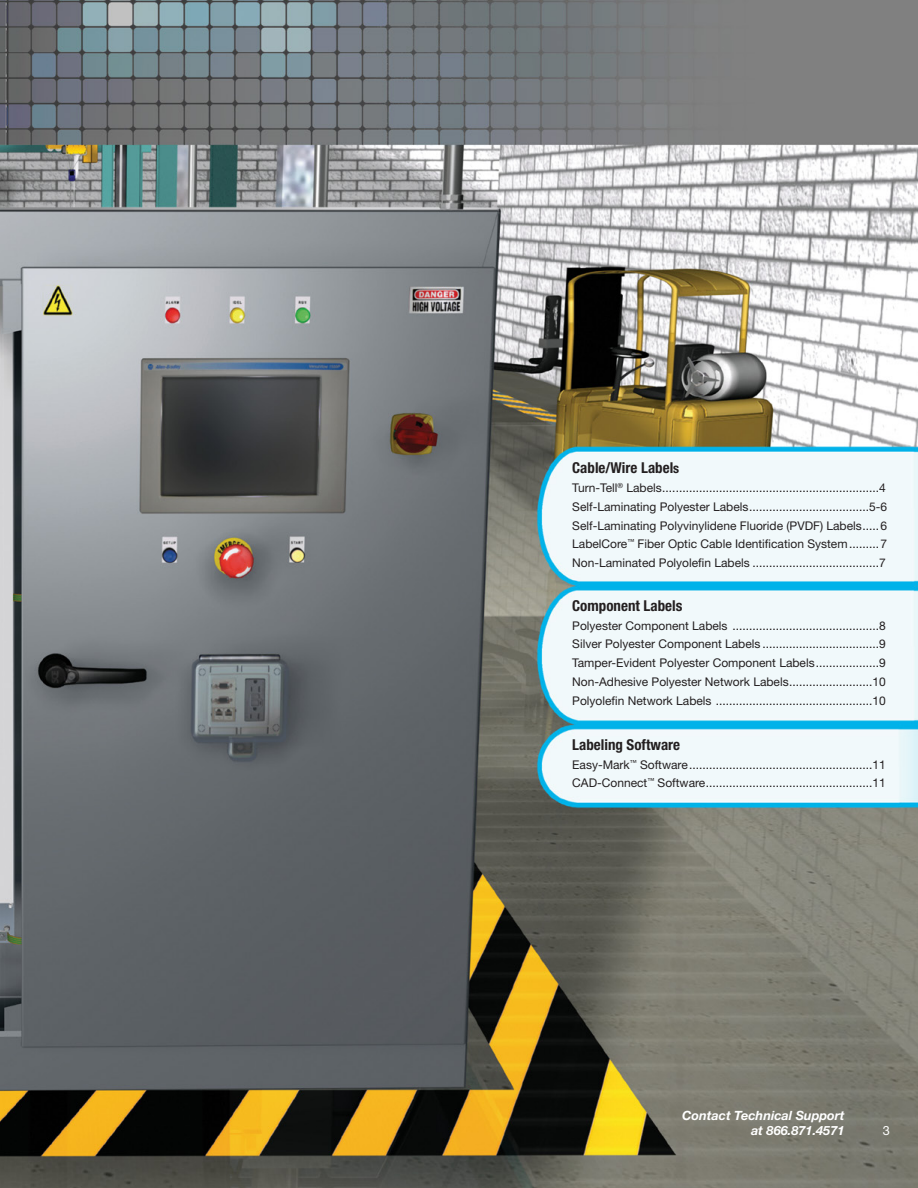
<style>
.page{position:relative;width:918px;height:1188px;background:#fff}
.page>*{position:absolute;margin:0;border:0;box-sizing:border-box;transform-origin:0 0}
.t1{font:700 condensed 15px "Helvetica Neue LT Std";color:#231f20}
.t2{font:italic 700 12.75px "Helvetica Neue LT Std";color:#fff}
.t3{font:12.75px "Helvetica Neue LT Std";color:#fff}
.t4{font:12px "Helvetica Neue LT Std";color:#231f20}
.s1{font-size:13.5px}
</style>
<div class="page">
<img style="left:0;top:0;width:918px;height:1188px">
<p class="t1" style="left:572px;top:459px;width:109px">Cable/Wire Label<span class="s1">s</span></p>
<p class="t4" style="left:572px;top:481px;width:315px">Turn-Tell<sup>®</sup> Labels.................................................................4</p>
<p class="t4" style="left:572px;top:500px;width:317px">Self-Laminating Polyester Labels....................................5-6</p>
<p class="t4" style="left:572px;top:518px;width:316px">Self-Laminating Polyvinylidene Fluoride (PVDF) Labels.....6</p>
<p class="t4" style="left:572px;top:537px;width:316px">LabelCore<sup>™</sup> Fiber Optic Cable Identification System.........7</p>
<p class="t4" style="left:572px;top:556px;width:315px">Non-Laminated Polyolefin Labels ......................................7</p>
<p class="t1" style="left:572px;top:597px;width:112px">Component Labels</p>
<p class="t4" style="left:572px;top:618px;width:315px">Polyester Component Labels ............................................8</p>
<p class="t4" style="left:572px;top:637px;width:315px">Silver Polyester Component Labels ...................................9</p>
<p class="t4" style="left:572px;top:656px;width:315px">Tamper-Evident Polyester Component Labels...................9</p>
<p class="t4" style="left:572px;top:675px;width:315px">Non-Adhesive Polyester Network Labels.........................10</p>
<p class="t4" style="left:572px;top:693px;width:315px">Polyolefin Network Labels ...............................................10</p>
<p class="t1" style="left:572px;top:735px;width:109px">Labeling Software</p>
<p class="t4" style="left:572px;top:757px;width:315px">Easy-Mark<sup>™</sup> Software.......................................................11</p>
<p class="t4" style="left:572px;top:776px;width:315px">CAD-Connect<sup>™</sup> Software..................................................11</p>
<p class="t2" style="left:682px;top:1107px;width:164px">Contact Technical Support</p>
<p class="t2" style="left:751px;top:1122px;width:95px">at 866.871.4571</p>
<p class="t3" style="left:883px;top:1123px;width:9px">3</p>
</div>
